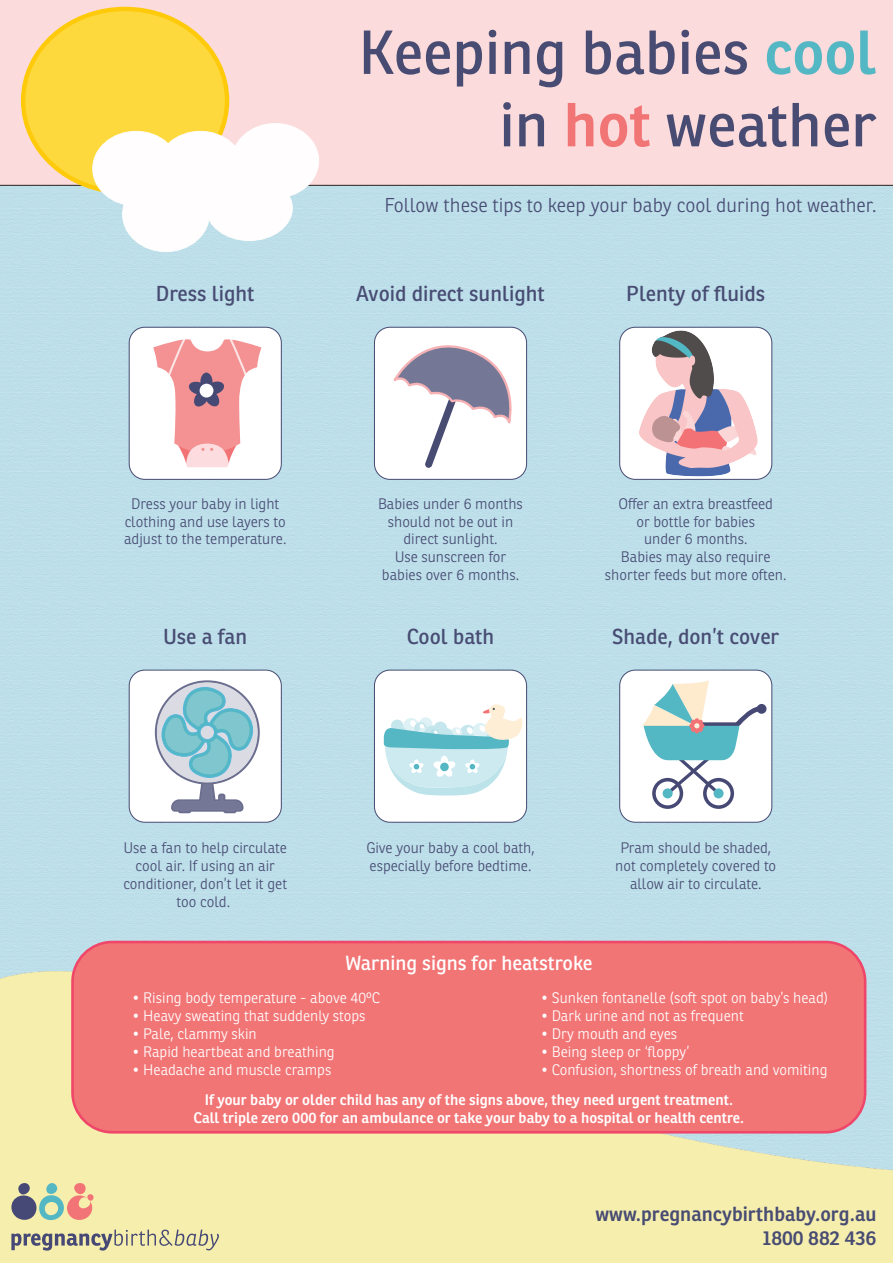
<style>
.page{position:relative;width:893px;height:1263px;background:#fff}
.page>*{position:absolute;margin:0;border:0;box-sizing:border-box;transform-origin:0 0}
.t1{font:60.3px/72.4px "Ronnia";color:#484c73;text-align:right}
.t2{font:21px "Ronnia";color:#484c73}
.t3{font:600 19.8px/24px "Ronnia";color:#484c73;text-align:right}
.t4{font:19.8px "Ronnia";color:#fff}
.t5{font:300 19.5px "Ronnia";color:#484c73}
.t6{font:300 14.85px/17.9px "Ronnia";color:#484c73;text-align:center}
.t7{font:300 14.85px "Ronnia";color:#fff}
.t8{font:600 14.85px/17.9px "Ronnia";color:#fff;text-align:center}
.s1{font-weight:600;color:#54b7c4}
.s2{font-weight:600;color:#f27576}
</style>
<div class="page">
<div style="left:0;top:185px;width:893px;height:787px;background:#bddfe9"></div>
<img style="left:0;top:972px;width:893px;height:291px">
<div style="left:0;top:0;width:893px;height:185px;background:#fbdbdc"></div>
<div style="left:129px;top:670px;width:152px;height:152px;background:#fff;border-radius:16px"></div>
<div style="left:129px;top:670px;width:153px;height:153px;border:1px solid #484c73;border-radius:16px"></div>
<svg style="left:155px;top:680px;width:105px;height:133px"></svg>
<div style="left:129px;top:327px;width:152px;height:152px;background:#fff;border-radius:16px"></div>
<div style="left:129px;top:327px;width:153px;height:153px;border:1px solid #484c73;border-radius:16px"></div>
<svg style="left:153px;top:339px;width:108px;height:128px"></svg>
<div style="left:200px;top:384px;width:13px;height:14px;background:#fff;border-radius:50%"></div>
<div style="left:374px;top:327px;width:153px;height:152px;background:#fff;border-radius:16px"></div>
<div style="left:374px;top:327px;width:153px;height:153px;border:1px solid #484c73;border-radius:16px"></div>
<svg style="left:393px;top:345px;width:119px;height:123px"></svg>
<div style="left:374px;top:670px;width:153px;height:152px;background:#fff;border-radius:16px"></div>
<div style="left:374px;top:670px;width:153px;height:153px;border:1px solid #484c73;border-radius:16px"></div>
<svg style="left:384px;top:704px;width:138px;height:91px"></svg>
<div style="left:620px;top:670px;width:152px;height:152px;background:#fff;border-radius:16px"></div>
<div style="left:619px;top:670px;width:153px;height:153px;border:1px solid #484c73;border-radius:16px"></div>
<svg style="left:642px;top:680px;width:123px;height:129px"></svg>
<div style="left:757px;top:704px;width:9px;height:10px;background:#474975;border-radius:50%"></div>
<svg style="left:11px;top:1183px;width:208px;height:67px;background:#dad2a4"></svg>
<div style="left:23px;top:9px;width:204px;height:183px;background:#fdd93e;border-radius:50%"></div>
<div style="left:157px;top:131px;width:87px;height:75px;background:#fffdfd;border-radius:50%"></div>
<div style="left:206px;top:176px;width:86px;height:64px;background:#fffdfd;border-radius:50%"></div>
<div style="left:232px;top:124px;width:87px;height:74px;background:#fffdfd;border-radius:50%"></div>
<div style="left:232px;top:123px;width:87px;height:75px;border:1px solid #fffdfd;border-radius:50%"></div>
<div style="left:123px;top:177px;width:86px;height:75px;background:#fffdfd;border-radius:50%"></div>
<div style="left:93px;top:131px;width:86px;height:75px;background:#fffdfd;border-radius:50%"></div>
<div style="left:93px;top:131px;width:86px;height:75px;border:1px solid #fffdfd;border-radius:50%"></div>
<div style="left:73px;top:942px;width:792px;height:190px;background:#f27576;border-radius:40px"></div>
<div style="left:71px;top:941px;width:795px;height:192px;border:3px solid #ef4669;border-radius:40px"></div>
<img style="left:623px;top:326px;width:153px;height:154px">
<h1 class="t1" style="left:359px;top:16px;width:519px">Keeping babies <span class="s1">cool </span>in <span class="s2">hot</span> weather</h1>
<h2 class="t2" style="left:156px;top:281px;width:100px">Dress light</h2>
<h3 class="t5" style="left:385px;top:193px;width:494px">Follow these tips to keep your baby cool during hot weather.</h3>
<h2 class="t2" style="left:356px;top:281px;width:190px">Avoid direct sunlight</h2>
<h2 class="t2" style="left:626px;top:281px;width:140px">Plenty of fluids</h2>
<p class="t6" style="left:124px;top:495px;width:164px">Dress your baby in light clothing and use layers to adjust to the temperature.</p>
<h2 class="t2" style="left:163px;top:623px;width:85px">Use a fan</h2>
<p class="t6" style="left:378px;top:495px;width:146px">Babies under 6 months should not be out in direct sunlight.<br>Use sunscreen for babies over 6 months.</p>
<h2 class="t2" style="left:407px;top:623px;width:89px">Cool bath</h2>
<p class="t6" style="left:605px;top:495px;width:183px">Offer an extra breastfeed<br>or bottle for babies<br>under 6 months.<br>Babies may also require shorter feeds but more often.</p>
<h2 class="t2" style="left:612px;top:623px;width:169px">Shade, don’t cover</h2>
<p class="t6" style="left:123px;top:839px;width:165px">Use a fan to help circulate cool air. If using an air conditioner, don’t let it get too cold.</p>
<p class="t6" style="left:366px;top:839px;width:170px;text-align:left">Give your baby a cool bath, especially before bedtime.</p>
<p class="t6" style="left:615px;top:839px;width:162px">Pram should be shaded, not completely covered to allow air to circulate.</p>
<h3 class="t4" style="left:345px;top:950px;width:249px">Warning signs for heatstroke</h3>
<p class="t7" style="left:133px;top:989px;width:249px">• Rising body temperature - above 40ºC</p>
<p class="t7" style="left:133px;top:1007px;width:235px">• Heavy sweating that suddenly stops</p>
<p class="t7" style="left:133px;top:1024px;width:126px">• Pale, clammy skin</p>
<p class="t7" style="left:133px;top:1042px;width:204px">• Rapid heartbeat and breathing</p>
<p class="t7" style="left:133px;top:1060px;width:200px">• Headache and muscle cramps</p>
<p class="t7" style="left:541px;top:989px;width:289px">• Sunken fontanelle (soft spot on baby’s head)</p>
<p class="t7" style="left:541px;top:1007px;width:204px">• Dark urine and not as frequent</p>
<p class="t7" style="left:541px;top:1024px;width:137px">• Dry mouth and eyes</p>
<p class="t7" style="left:541px;top:1042px;width:149px">• Being sleep or ‘floppy’</p>
<p class="t7" style="left:541px;top:1060px;width:288px">• Confusion, shortness of breath and vomiting</p>
<p class="t8" style="left:194px;top:1091px;width:552px">If your baby or older child has any of the signs above, they need urgent treatment.<br>Call triple zero 000 for an ambulance or take your baby to a hospital or health centre.</p>
<h3 class="t3" style="left:595px;top:1202px;width:282px">www.pregnancybirthbaby.org.au<br>1800 882 436</h3>
</div>
